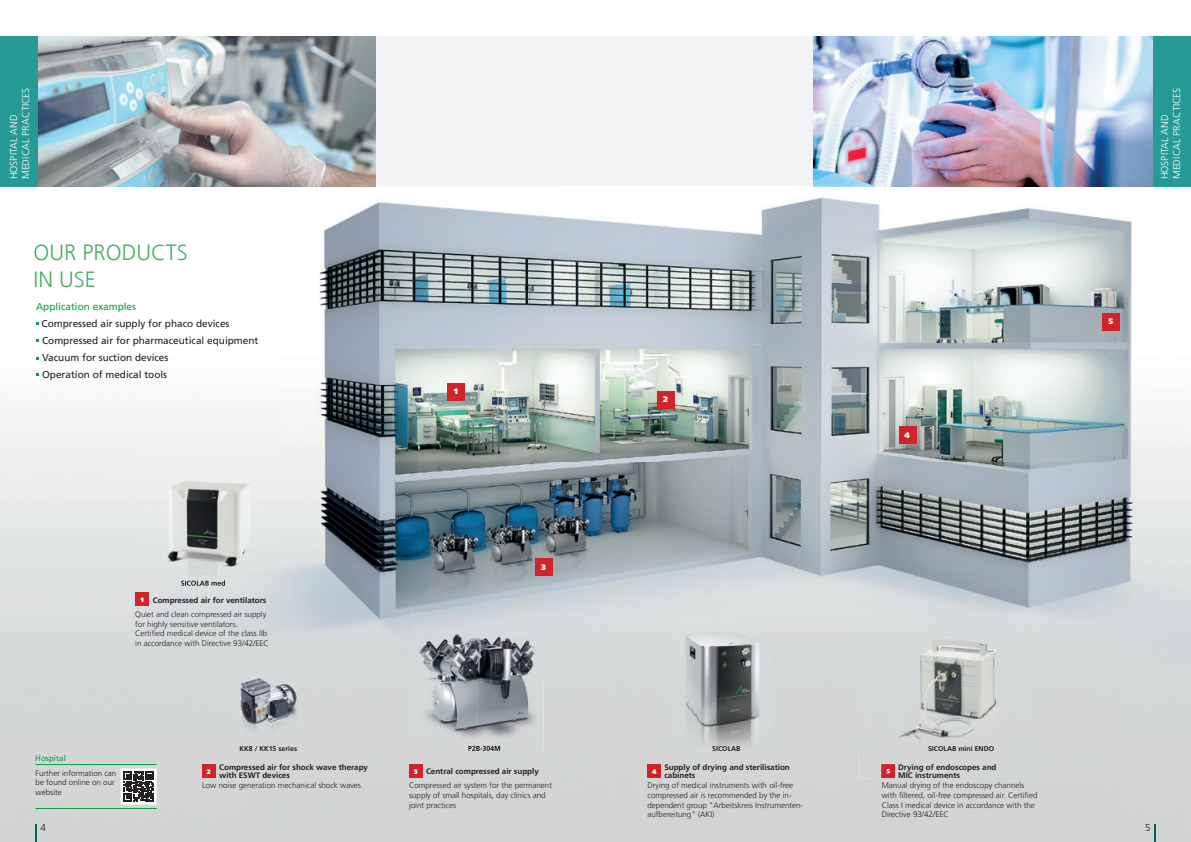
<style>
.page{position:relative;width:1191px;height:842px;background:#fff}
.page>*{position:absolute;margin:0;border:0;box-sizing:border-box;transform-origin:0 0}
.t1{font:300 22px/26.4px "Frutiger LT Com";color:#47ae62}
.t2{font:10px "Frutiger LT Com";color:#231f20}
.t3{font:300 10px/12px "Frutiger LT Std";letter-spacing:.01em;color:#fff}
.t4{font:10px "Frutiger LT Com";color:#0a9f46}
.t5{font:300 10px "Frutiger LT Std";color:#231f20}
.t6{font:300 8px/9.6px "Frutiger LT Com";color:#231f20}
.t7{font:700 8px/8px "Frutiger LT Com";color:#231f20}
.t8{font:300 8px/9.6px "Frutiger LT Std";color:#231f20}
.t9{font:8px "Frutiger LT Std";color:#0a9f46}
.t10{font:900 8px "Frutiger LT Std";color:#fff}
.t11{font:700 7px "Frutiger LT Std";color:#231f20}
.t12{font:900 6.4px "Frutiger LT Std";color:#fff}
</style>
<div class="page">
<div style="left:0;top:36px;width:1191px;height:150px;background:#f2f3f4"></div>
<img style="left:0;top:186px;width:1120px;height:276px">
<img style="left:1120px;top:186px;width:71px;height:656px">
<img style="left:0;top:462px;width:139px;height:380px">
<img style="left:245px;top:462px;width:876px;height:173px">
<div style="left:139px;top:592px;width:106px;height:250px;background:#d5d7d8"></div>
<img style="left:234px;top:672px;width:68px;height:114px">
<div style="left:447px;top:383px;width:17px;height:17px;background:#d1232a"></div>
<img style="left:38px;top:36px;width:338px;height:150px">
<img style="left:670px;top:616px;width:102px;height:155px">
<div style="left:657px;top:391px;width:17px;height:17px;background:#d1232a"></div>
<div style="left:899px;top:427px;width:17px;height:17px;background:#d1232a"></div>
<div style="left:1102px;top:313px;width:17px;height:17px;background:#d1232a"></div>
<img style="left:139px;top:446px;width:141px;height:146px">
<img style="left:181px;top:580px;width:44px;height:6px">
<hr style="left:36px;top:764px;width:121px;height:1px;background:#0a9f46">
<div style="left:409px;top:764px;width:14px;height:14px;background:#d1232a"></div>
<div style="left:647px;top:764px;width:14px;height:14px;background:#d1232a"></div>
<div style="left:535px;top:559px;width:17px;height:17px;background:#d1232a"></div>
<img style="left:814px;top:36px;width:339px;height:150px">
<svg style="left:121px;top:768px;width:36px;height:36px"></svg>
<svg style="left:124px;top:772px;width:29px;height:29px"></svg>
<hr style="left:36px;top:808px;width:121px;height:1px;background:#0a9f46">
<img style="left:411px;top:613px;width:132px;height:138px">
<img style="left:468px;top:746px;width:32px;height:5px">
<div style="left:1153px;top:36px;width:38px;height:150px;background:#269a94"></div>
<div style="left:0;top:36px;width:38px;height:150px;background:#269a94"></div>
<img style="left:858px;top:632px;width:173px;height:146px">
<img style="left:881px;top:764px;width:14px;height:14px">
<svg style="left:886px;top:769px;width:4px;height:4px"></svg>
<svg style="left:35px;top:824px;width:2px;height:18px"></svg>
<svg style="left:1154px;top:824px;width:1px;height:18px"></svg>
<div style="left:135px;top:593px;width:14px;height:13px;background:#d1232a"></div>
<div style="left:202px;top:764px;width:14px;height:14px;background:#d1232a"></div>
<p class="t3" style="left:8px;top:179px;width:93px;rotate:-90deg">HOSPITAL AND<br>MEDICAL PRACTICES</p>
<p class="t3" style="left:1158px;top:179px;width:93px;rotate:-90deg">HOSPITAL AND<br>MEDICAL PRACTICES</p>
<h1 class="t1" style="left:34px;top:240px;width:156px">OUR PRODUCTS<br>IN USE</h1>
<p class="t4" style="left:36px;top:300px;width:102px">Application examples</p>
<p class="t2" style="left:42px;top:317px;width:189px">Compressed air supply for phaco devices</p>
<p class="t2" style="left:36px;top:334px;width:224px">- Compressed air for pharmaceutical equipment</p>
<p class="t2" style="left:36px;top:351px;width:134px">- Vacuum for suction devices</p>
<p class="t2" style="left:36px;top:368px;width:133px">- Operation of medical tools</p>
<p class="t12" style="left:140px;top:596px;width:5px">1</p>
<p class="t7" style="left:153px;top:596px;width:115px">Compressed air for ventilators</p>
<p class="t6" style="left:135px;top:609px;width:135px">Quiet and clean compressed air supply for highly sensitive ventilators.<br>Certified medical device of the class IIb in accordance with Directive 93/42/EEC</p>
<p class="t10" style="left:454px;top:386px;width:6px">1</p>
<p class="t10" style="left:541px;top:562px;width:6px">3</p>
<p class="t10" style="left:663px;top:395px;width:6px">2</p>
<p class="t10" style="left:904px;top:430px;width:7px">4</p>
<p class="t11" style="left:239px;top:744px;width:59px">KK8 / KK15 series</p>
<p class="t11" style="left:712px;top:744px;width:30px">SICOLAB</p>
<p class="t11" style="left:928px;top:744px;width:68px">SICOLAB mini ENDO</p>
<p class="t7" style="left:898px;top:763px;width:100px">Drying of endoscopes and<br>MIC instruments</p>
<p class="t9" style="left:35px;top:753px;width:32px">Hospital</p>
<p class="t7" style="left:664px;top:763px;width:127px">Supply of drying and sterilisation cabinets</p>
<p class="t6" style="left:647px;top:781px;width:157px">Drying of medical instruments with oil-free compressed air is recommended by the in&shy;dependent group "Arbeitskreis Instrumenten&shy;aufbereitung" (AKI)</p>
<p class="t8" style="left:36px;top:768px;width:82px">Further information can be found online on our website</p>
<p class="t7" style="left:219px;top:764px;width:150px">Compressed air for shock wave therapy with ESWT devices</p>
<p class="t7" style="left:426px;top:767px;width:114px">Central compressed air supply</p>
<p class="t6" style="left:409px;top:781px;width:144px">Compressed air system for the permanent supply of small hospitals, day clinics and joint practices</p>
<p class="t12" style="left:414px;top:767px;width:5px">3</p>
<p class="t12" style="left:652px;top:767px;width:6px">4</p>
<p class="t12" style="left:207px;top:767px;width:5px">2</p>
<p class="t6" style="left:202px;top:781px;width:160px">Low noise generation mechanical shock waves</p>
<p class="t6" style="left:881px;top:781px;width:157px">Manual drying of the endoscopy channels with filtered, oil-free compressed air. Certified Class I medical device in accordance with the Directive 93/42/EEC</p>
<p class="t10" style="left:1108px;top:317px;width:6px">5</p>
<p class="t5" style="left:41px;top:822px;width:7px">4</p>
<p class="t5" style="left:1145px;top:822px;width:7px">5</p>
</div>
